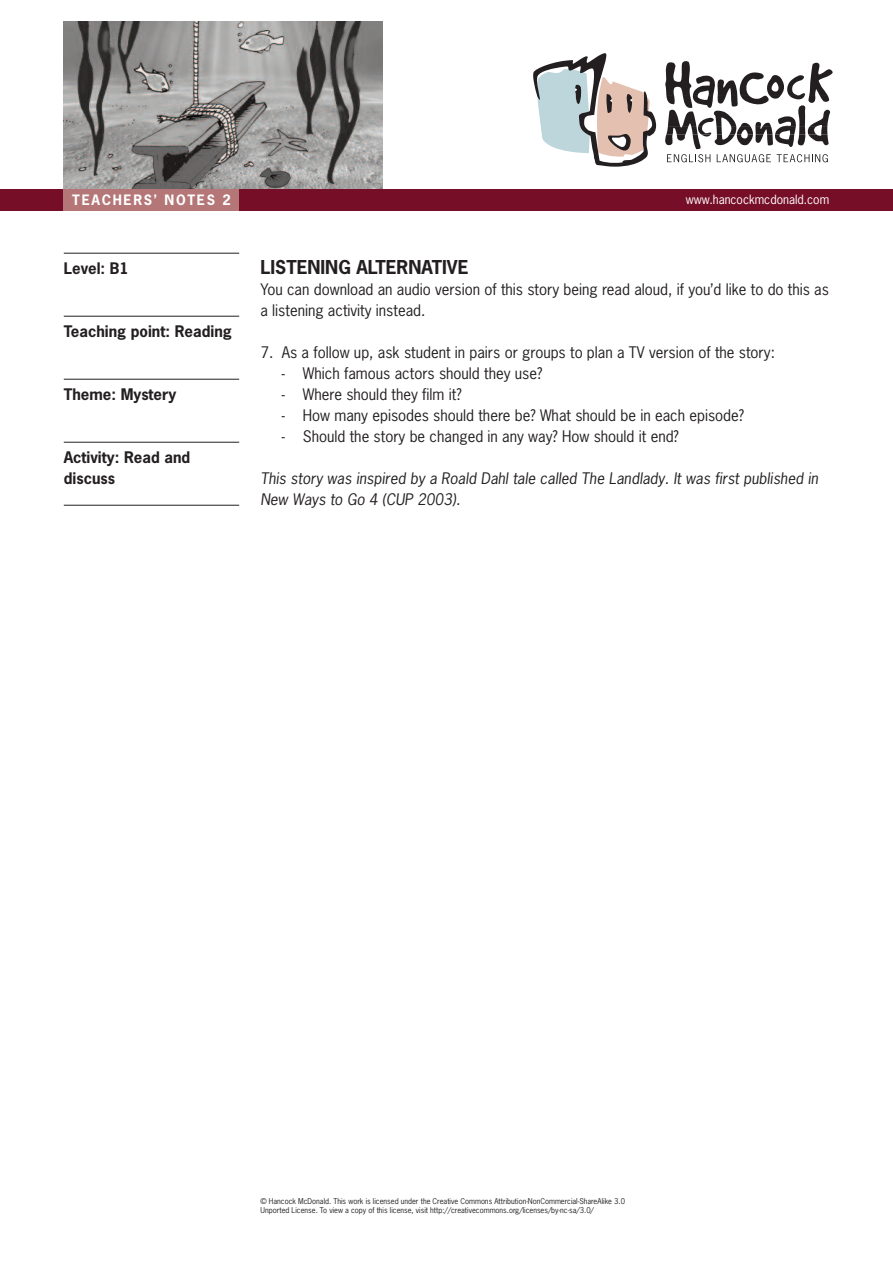
<style>
.page{position:relative;width:893px;height:1263px;background:#fff}
.page>*{position:absolute;margin:0;border:0;box-sizing:border-box;transform-origin:0 0}
.t1{font:700 18px "News Gothic";color:#231f20}
.t2{font:15px/21px "News Gothic";color:#231f20}
.t3{font:italic 15px/21px "News Gothic";letter-spacing:.005em;color:#231f20}
.t4{font:700 15px/21px "News Gothic";color:#231f20}
.t5{font:700 13.5px "News Gothic";letter-spacing:.125em;color:#fff}
.t6{font:12px "News Gothic";color:#fff}
.t7{font:7.5px/9px "News Gothic";color:#231f20}
</style>
<div class="page">
<hr style="left:64px;top:253px;width:175px;height:1px;background:#231f20">
<hr style="left:64px;top:316px;width:175px;height:1px;background:#231f20">
<hr style="left:64px;top:379px;width:175px;height:1px;background:#231f20">
<hr style="left:64px;top:442px;width:175px;height:1px;background:#231f20">
<hr style="left:64px;top:505px;width:175px;height:1px;background:#231f20">
<img style="left:64px;top:21px;width:319px;height:169px">
<svg style="left:533px;top:53px;width:123px;height:114px"></svg>
<svg style="left:665px;top:61px;width:168px;height:101px"></svg>
<div style="left:0;top:190px;width:893px;height:21px;background:#770e28"></div>
<div style="left:64px;top:190px;width:175px;height:21px;background:#b47677"></div>
<p class="t5" style="left:72px;top:192px;width:160px">TEACHERS’ NOTES 2</p>
<p class="t6" style="left:686px;top:192px;width:145px">www.hancockmcdonald.com</p>
<p class="t4" style="left:64px;top:258px;width:67px">Level: B1</p>
<p class="t4" style="left:64px;top:321px;width:170px">Teaching point: Reading</p>
<p class="t4" style="left:64px;top:384px;width:114px">Theme: Mystery</p>
<p class="t4" style="left:64px;top:447px;width:128px">Activity: Read and discuss</p>
<p class="t1" style="left:260px;top:257px;width:210px">LISTENING ALTERNATIVE</p>
<p class="t2" style="left:260px;top:279px;width:570px">You can download an audio version of this story being read aloud, if you’d like to do this as a listening activity instead.</p>
<p class="t2" style="left:260px;top:342px;width:516px">7. As a follow up, ask student in pairs or groups to plan a TV version of the story:</p>
<p class="t2" style="left:282px;top:363px;width:262px">- Which famous actors should they use?</p>
<p class="t2" style="left:282px;top:384px;width:181px">- Where should they film it?</p>
<p class="t2" style="left:282px;top:405px;width:464px">- How many episodes should there be? What should be in each episode?</p>
<p class="t2" style="left:282px;top:426px;width:399px">- Should the story be changed in any way? How should it end?</p>
<p class="t3" style="left:260px;top:468px;width:559px">This story was inspired by a Roald Dahl tale called The Landlady. It was first published in<br>New Ways to Go 4 (CUP 2003).</p>
<p class="t7" style="left:260px;top:1197px;width:366px">© Hancock McDonald. This work is licensed under the Creative Commons Attribution-NonCommercial-ShareAlike 3.0<br>Unported License. To view a copy of this license, visit http://creativecommons.org/licenses/by-nc-sa/3.0/</p>
</div>
